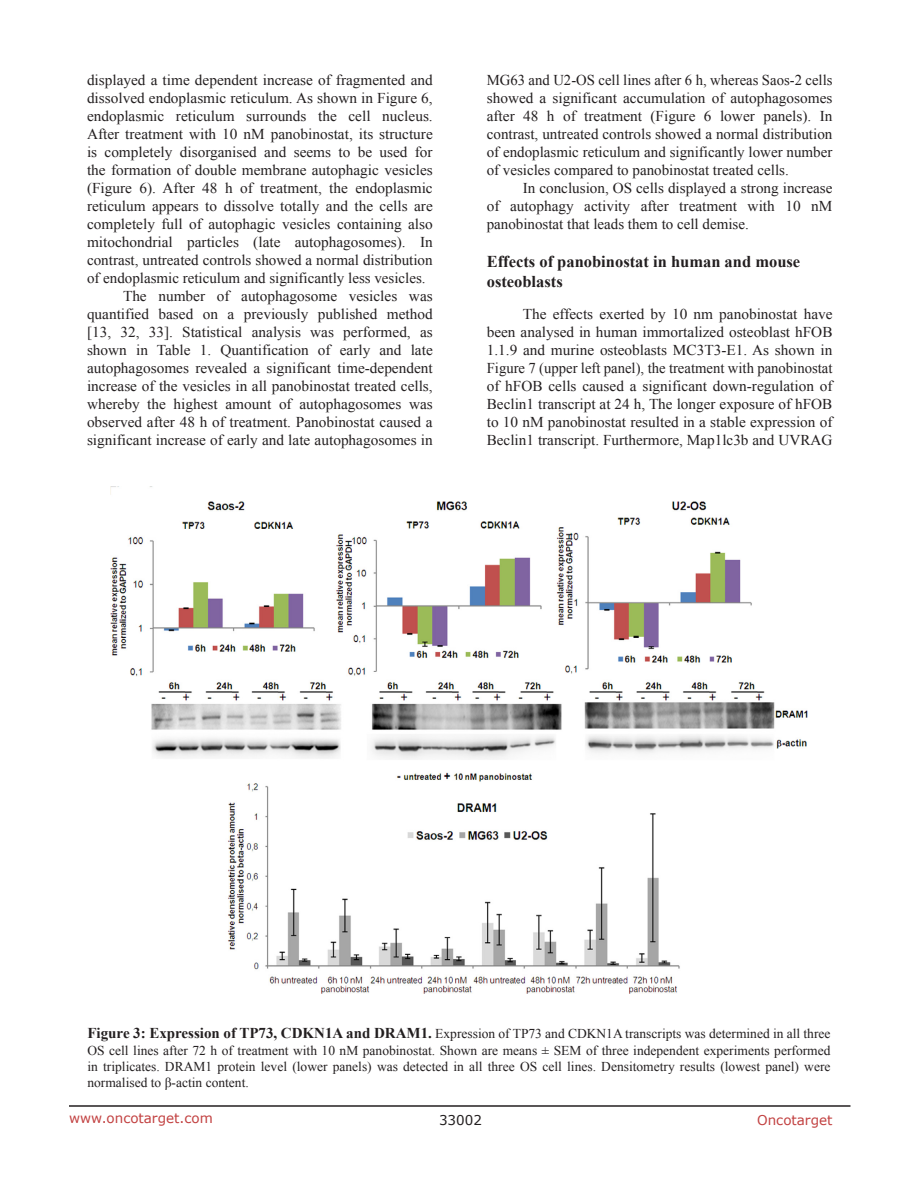
<style>
.page{position:relative;width:918px;height:1188px;background:#fff}
.page>*{position:absolute;margin:0;border:0;box-sizing:border-box;transform-origin:0 0}
.SubHeading{font:700 16.5px/19.8px "Times New Roman";color:#231f20}
.BodyText{font:15px/18px "Times New Roman";color:#231f20;text-align:justify}
.Figuretrx{font:13.5px/16.2px "Times New Roman";color:#231f20;text-align:justify}
.t1{font:13.5px "Verdana";color:#c24141}
.t2{font:13.5px "Verdana";color:#231f20}
.s1{font-weight:700;font-size:15px}
</style>
<div class="page">
<hr style="left:69px;top:1105px;width:781px;height:2px;background:#231f20">
<img style="left:110px;top:487px;width:698px;height:506px">
<p class="BodyText" style="left:87px;top:71px;width:347px">displayed a time dependent increase of fragmented and dissolved endoplasmic reticulum. As shown in Figure 6, endoplasmic reticulum surrounds the cell nucleus.<br>After treatment with 10 nM panobinostat, its structure is completely disorganised and seems to be used for the formation of double membrane autophagic vesicles (Figure 6). After 48 h of treatment, the endoplasmic reticulum appears to dissolve totally and the cells are completely full of autophagic vesicles containing also mitochondrial particles (late autophagosomes). In contrast, untreated controls showed a normal distribution of endoplasmic reticulum and significantly less vesicles.</p>
<p class="BodyText" style="left:87px;top:287px;width:347px;text-indent:36px">The number of autophagosome vesicles was quantified based on a previously published method [13, 32, 33]. Statistical analysis was performed, as shown in Table 1. Quantification of early and late autophagosomes revealed a significant time-dependent increase of the vesicles in all panobinostat treated cells, whereby the highest amount of autophagosomes was observed after 48 h of treatment. Panobinostat caused a significant increase of early and late autophagosomes in</p>
<p class="BodyText" style="left:487px;top:71px;width:347px">MG63 and U2-OS cell lines after 6 h, whereas Saos-2 cells showed a significant accumulation of autophagosomes after 48 h of treatment (Figure 6 lower panels). In contrast, untreated controls showed a normal distribution of endoplasmic reticulum and significantly lower number of vesicles compared to panobinostat treated cells.</p>
<p class="BodyText" style="left:487px;top:179px;width:347px;text-indent:36px">In conclusion, OS cells displayed a strong increase of autophagy activity after treatment with 10 nM panobinostat that leads them to cell demise.</p>
<p class="SubHeading" style="left:487px;top:251px;width:315px">Effects of panobinostat in human and mouse osteoblasts</p>
<p class="BodyText" style="left:487px;top:304px;width:347px;text-indent:36px">The effects exerted by 10 nm panobinostat have been analysed in human immortalized osteoblast hFOB 1.1.9 and murine osteoblasts MC3T3-E1. As shown in Figure 7 (upper left panel), the treatment with panobinostat of hFOB cells caused a significant down-regulation of Beclin1 transcript at 24 h, The longer exposure of hFOB to 10 nM panobinostat resulted in a stable expression of Beclin1 transcript. Furthermore, Map1lc3b and UVRAG</p>
<p class="Figuretrx" style="left:87px;top:1026px;width:745px"><span class="s1">Figure 3: Expression of TP73, CDKN1A and DRAM1.</span> Expression of TP73 and CDKN1A transcripts was determined in all three OS cell lines after 72 h of treatment with 10 nM panobinostat. Shown are means ± SEM of three independent experiments performed in triplicates. DRAM1 protein level (lower panels) was detected in all three OS cell lines. Densitometry results (lowest panel) were normalised to β-actin content.</p>
<p class="t1" style="left:69px;top:1109px;width:145px">www.oncotarget.com</p>
<p class="t2" style="left:439px;top:1111px;width:44px">33002</p>
<p class="t1" style="left:757px;top:1111px;width:77px">Oncotarget</p>
</div>
